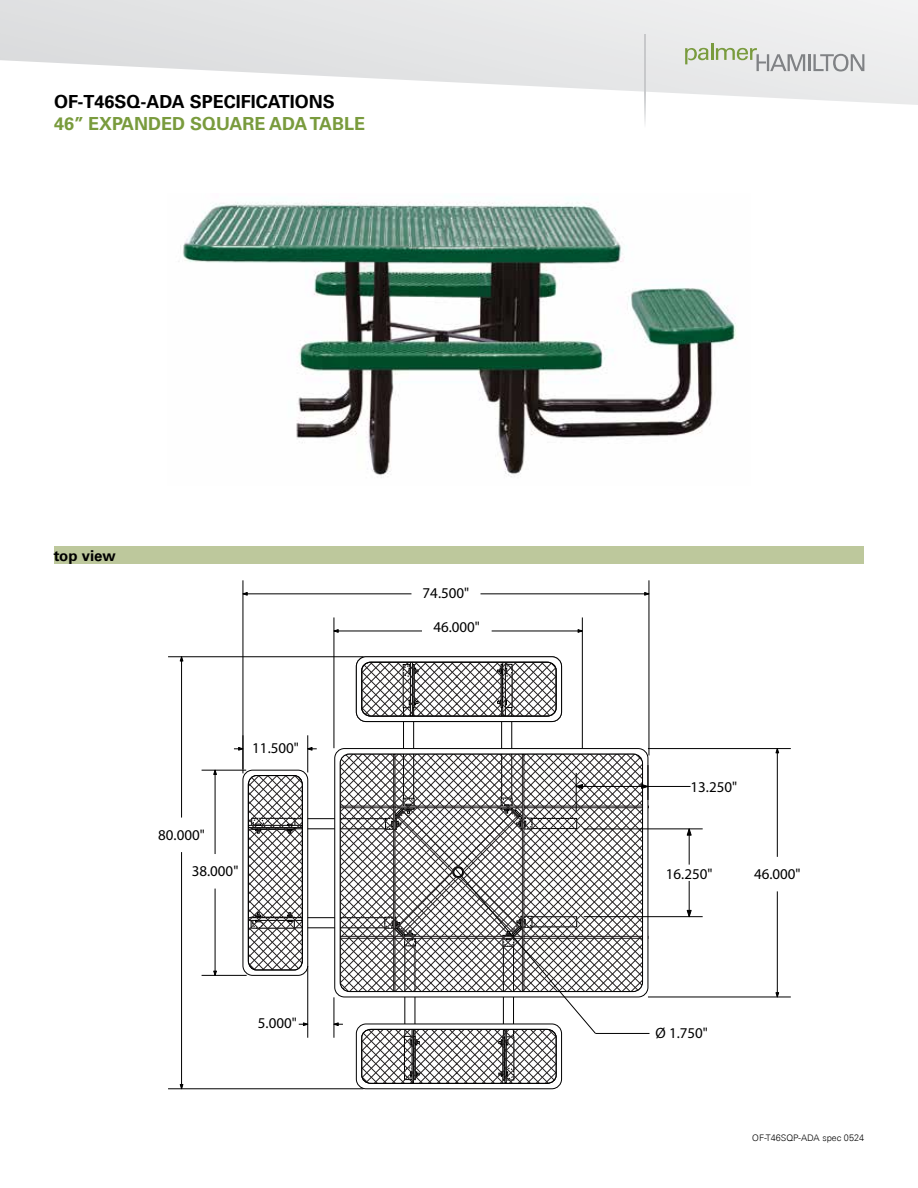
<style>
.page{position:relative;width:918px;height:1188px;background:#fff}
.page>*{position:absolute;margin:0;border:0;box-sizing:border-box;transform-origin:0 0}
.t1{font:700 18px "Univers LT Std";color:#000}
.t2{font:700 18px "Univers LT Std";color:#799b3d}
.t3{font:15px "Myriad Pro";color:#000}
.t4{font:700 15px "Univers LT Std";color:#000}
.t5{font:300 9px "Univers Next Pro";color:#000}
</style>
<div class="page">
<svg style="left:0;top:0;width:918px;height:106px"></svg>
<hr style="left:808px;top:54px;width:3px;height:17px;background:#808285">
<svg style="left:813px;top:54px;width:51px;height:18px"></svg>
<svg style="left:685px;top:43px;width:120px;height:28px;background:#d1d6cc"></svg>
<svg style="left:645px;top:35px;width:1px;height:89px"></svg>
<div style="left:54px;top:546px;width:810px;height:18px;background:#bdc89c"></div>
<img style="left:178px;top:202px;width:559px;height:276px">
<div style="left:253px;top:818px;width:143px;height:11px;border:1px solid #000"></div>
<div style="left:253px;top:917px;width:142px;height:11px;border:1px solid #000"></div>
<div style="left:501px;top:666px;width:11px;height:143px;border:1px solid #000"></div>
<div style="left:403px;top:666px;width:11px;height:143px;border:1px solid #000"></div>
<svg style="left:356px;top:656px;width:206px;height:66px"></svg>
<svg style="left:243px;top:770px;width:65px;height:206px"></svg>
<div style="left:524px;top:806px;width:125px;height:2px;border:1px solid #231f20"></div>
<svg style="left:362px;top:662px;width:194px;height:54px"></svg>
<div style="left:362px;top:662px;width:194px;height:54px;border:1px solid #000;border-radius:9px"></div>
<svg style="left:248px;top:776px;width:54px;height:194px"></svg>
<div style="left:248px;top:775px;width:55px;height:195px;border:1px solid #000;border-radius:9px"></div>
<svg style="left:334px;top:748px;width:314px;height:249px"></svg>
<hr style="left:243px;top:735px;width:1px;height:38px;background:#000">
<hr style="left:307px;top:735px;width:1px;height:37px;background:#000">
<svg style="left:234px;top:747px;width:9px;height:4px"></svg>
<svg style="left:307px;top:747px;width:10px;height:4px"></svg>
<hr style="left:202px;top:770px;width:44px;height:1px;background:#000">
<hr style="left:202px;top:975px;width:45px;height:1px;background:#000">
<hr style="left:215px;top:770px;width:1px;height:84px;background:#000">
<hr style="left:215px;top:889px;width:1px;height:86px;background:#000">
<svg style="left:213px;top:769px;width:4px;height:6px"></svg>
<svg style="left:213px;top:970px;width:4px;height:6px"></svg>
<hr style="left:307px;top:966px;width:1px;height:72px;background:#000">
<hr style="left:334px;top:997px;width:1px;height:41px;background:#000">
<svg style="left:299px;top:1022px;width:9px;height:4px"></svg>
<svg style="left:333px;top:1022px;width:10px;height:4px"></svg>
<hr style="left:334px;top:617px;width:1px;height:131px;background:#000">
<hr style="left:582px;top:617px;width:1px;height:131px;background:#000">
<hr style="left:334px;top:631px;width:88px;height:1px;background:#000">
<hr style="left:492px;top:631px;width:90px;height:1px;background:#000">
<svg style="left:333px;top:629px;width:6px;height:4px"></svg>
<svg style="left:577px;top:629px;width:6px;height:4px"></svg>
<hr style="left:648px;top:748px;width:143px;height:1px;background:#000">
<hr style="left:648px;top:997px;width:143px;height:1px;background:#000">
<hr style="left:777px;top:749px;width:1px;height:108px;background:#000">
<hr style="left:777px;top:891px;width:1px;height:106px;background:#000">
<svg style="left:775px;top:748px;width:4px;height:6px"></svg>
<svg style="left:775px;top:992px;width:4px;height:6px"></svg>
<hr style="left:168px;top:656px;width:195px;height:1px;background:#000">
<hr style="left:168px;top:1089px;width:195px;height:1px;background:#000">
<hr style="left:181px;top:657px;width:1px;height:161px;background:#000">
<hr style="left:181px;top:852px;width:1px;height:237px;background:#000">
<svg style="left:179px;top:656px;width:5px;height:6px"></svg>
<svg style="left:179px;top:1084px;width:5px;height:6px"></svg>
<svg style="left:356px;top:804px;width:240px;height:285px"></svg>
<hr style="left:596px;top:1033px;width:54px;height:1px;background:#000">
<hr style="left:243px;top:580px;width:1px;height:189px;background:#000">
<hr style="left:649px;top:580px;width:1px;height:175px;background:#000">
<hr style="left:243px;top:594px;width:168px;height:1px;background:#000">
<hr style="left:481px;top:594px;width:168px;height:1px;background:#000">
<svg style="left:242px;top:592px;width:6px;height:4px"></svg>
<svg style="left:644px;top:592px;width:6px;height:4px"></svg>
<hr style="left:576px;top:786px;width:72px;height:1px;background:#000">
<hr style="left:648px;top:765px;width:1px;height:35px;background:#000">
<hr style="left:576px;top:773px;width:1px;height:38px;background:#000">
<hr style="left:648px;top:786px;width:43px;height:1px;background:#000">
<svg style="left:641px;top:784px;width:8px;height:5px"></svg>
<svg style="left:575px;top:784px;width:8px;height:5px"></svg>
<hr style="left:689px;top:829px;width:1px;height:36px;background:#000">
<hr style="left:689px;top:881px;width:1px;height:36px;background:#000">
<hr style="left:584px;top:916px;width:119px;height:1px;background:#000">
<hr style="left:583px;top:829px;width:120px;height:1px;background:#000">
<svg style="left:686px;top:910px;width:6px;height:7px"></svg>
<svg style="left:686px;top:828px;width:6px;height:8px"></svg>
<p class="t1" style="left:54px;top:91px;width:282px">OF-T46SQ-ADA SPECIFICATIONS</p>
<p class="t2" style="left:54px;top:113px;width:313px">46” EXPANDED SQUARE ADA TABLE</p>
<p class="t4" style="left:54px;top:547px;width:64px">top view</p>
<p class="t3" style="left:252px;top:739px;width:48px">11.500"</p>
<p class="t3" style="left:158px;top:826px;width:48px">80.000"</p>
<p class="t3" style="left:192px;top:862px;width:48px">38.000"</p>
<p class="t3" style="left:258px;top:1014px;width:40px">5.000"</p>
<p class="t3" style="left:423px;top:584px;width:48px">74.500"</p>
<p class="t3" style="left:433px;top:618px;width:48px">46.000"</p>
<p class="t3" style="left:691px;top:778px;width:48px">13.250"</p>
<p class="t3" style="left:666px;top:864px;width:48px">16.250"</p>
<p class="t3" style="left:754px;top:865px;width:48px">46.000"</p>
<p class="t3" style="left:656px;top:1024px;width:54px">Ø 1.750"</p>
<p class="t5" style="left:752px;top:1132px;width:113px">OF-T46SQP-ADA spec 0524</p>
</div>
